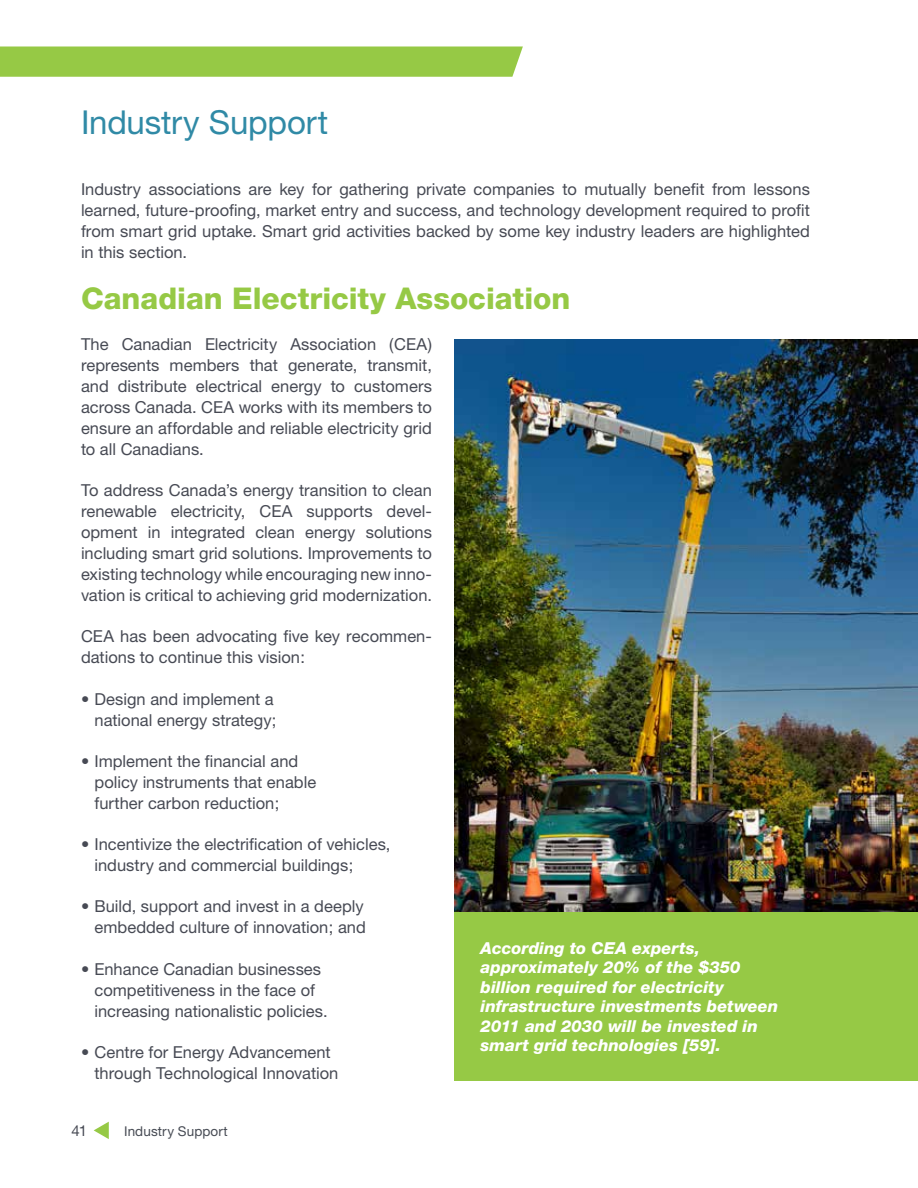
<style>
.page{position:relative;width:918px;height:1188px;background:#fff}
.page>*{position:absolute;margin:0;border:0;box-sizing:border-box;transform-origin:0 0}
.t1{font:33px "Helvetica Neue";letter-spacing:-.005em;color:#308aa6}
.t2{font:30px "Helvetica Neue Hvy";color:#96c945}
.t3{font:16.5px/21px "Helvetica Neue";color:#474a54}
.t4{font:16.5px/19.5px "Helvetica Neue Hvy It";color:#fff}
.t5{font:15px "Helvetica Neue";color:#474a54}
.t6{font:13.5px "Helvetica Neue";letter-spacing:.01em;color:#474b54}
</style>
<div class="page">
<svg style="left:0;top:46px;width:523px;height:31px;background:#99ca4b"></svg>
<svg style="left:94px;top:1122px;width:15px;height:17px"></svg>
<img style="left:454px;top:339px;width:464px;height:574px">
<div style="left:454px;top:913px;width:464px;height:168px;background:#96c945"></div>
<h2 class="t1" style="left:81px;top:103px;width:249px">Industry Support</h2>
<p class="t3" style="left:81px;top:179px;width:730px;text-align:justify">Industry associations are key for gathering private companies to mutually benefit from lessons learned, future-proofing, market entry and success, and technology development required to profit from smart grid uptake. Smart grid activities backed by some key industry leaders are highlighted in this section.</p>
<h3 class="t2" style="left:81px;top:280px;width:491px">Canadian Electricity Association</h3>
<p class="t3" style="left:81px;top:333px;width:353px;text-align:justify">The Canadian Electricity Association (CEA) represents members that generate, transmit, and distribute electrical energy to customers across Canada. CEA works with its members to ensure an affordable and reliable electricity grid to all Canadians.</p>
<p class="t3" style="left:81px;top:480px;width:353px;text-align:justify">To address Canada’s energy transition to clean renewable electricity, CEA supports devel&shy;opment in integrated clean energy solutions including smart grid solutions. Improvements to existing technology while encouraging new inno&shy;vation is critical to achieving grid modernization.</p>
<p class="t3" style="left:81px;top:626px;width:353px">CEA has been advocating five key recommen&shy;dations to continue this vision:</p>
<p class="t3" style="left:81px;top:688px;width:197px;text-align:right">• Design and implement a national energy strategy;</p>
<p class="t3" style="left:94px;top:750px;width:223px;text-indent:-13px">• Implement the financial and policy instruments that enable further carbon reduction;</p>
<p class="t3" style="left:94px;top:834px;width:298px;text-indent:-13px">• Incentivize the electrification of vehicles, industry and commercial buildings;</p>
<p class="t3" style="left:81px;top:896px;width:286px;text-align:right">• Build, support and invest in a deeply embedded culture of innovation; and</p>
<p class="t3" style="left:94px;top:958px;width:235px;text-indent:-13px">• Enhance Canadian businesses competitiveness in the face of increasing nationalistic policies.</p>
<p class="t3" style="left:94px;top:1041px;width:245px;text-indent:-13px">• Centre for Energy Advancement through Technological Innovation</p>
<p class="t4" style="left:481px;top:938px;width:299px">According to CEA experts, approximately 20% of the $350 billion required for electricity infrastructure investments between<br>2011 and 2030 will be invested in smart grid technologies [59].</p>
<p class="t5" style="left:71px;top:1122px;width:17px">41</p>
<p class="t6" style="left:124px;top:1123px;width:105px">Industry Support</p>
</div>
